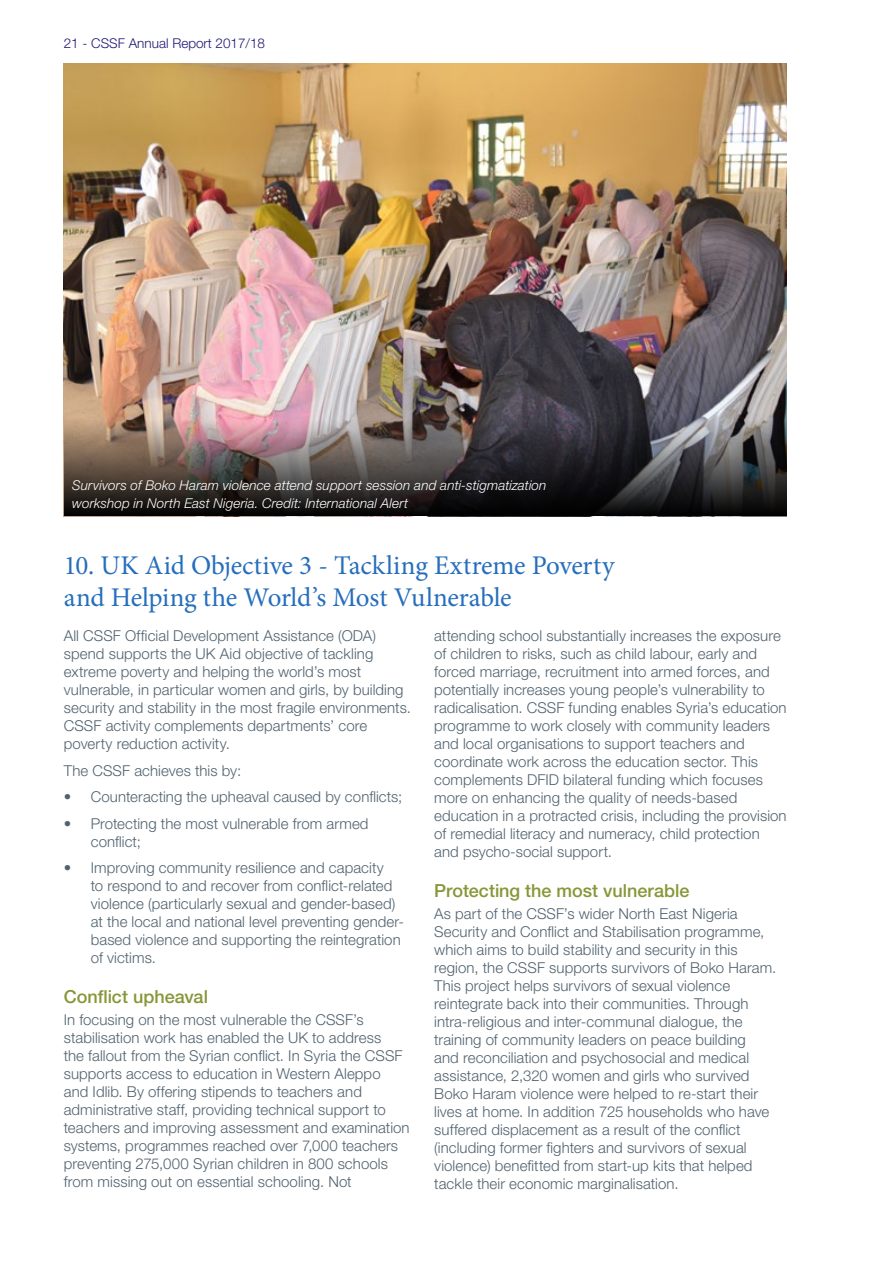
<style>
.page{position:relative;width:893px;height:1263px;background:#fff}
.page>*{position:absolute;margin:0;border:0;box-sizing:border-box;transform-origin:0 0}
.A_heading_-_Chapt_se{font:27px/32.4px "Minion Pro";letter-spacing:-.01em;color:#266ebc}
.C_heading_-_Subheadi{font:500 18px "Helvetica Neue LT Std";color:#879637}
.Body_copy{font:300 15px/18px "Helvetica Neue LT Std";letter-spacing:.005em;color:#51626f}
.t1{font:italic 300 13.5px/18px "Helvetica Neue LT Std";letter-spacing:.01em;color:#fff}
.t2{font:300 13.5px "Helvetica Neue LT Std";color:#211973}
</style>
<div class="page">
<img style="left:64px;top:64px;width:723px;height:355px">
<img style="left:64px;top:419px;width:723px;height:97px">
<p class="t2" style="left:64px;top:35px;width:203px">21 - CSSF Annual Report 2017/18</p>
<p class="t1" style="left:72px;top:476px;width:476px">Survivors of Boko Haram violence attend support session and anti-stigmatization workshop in North East Nigeria. Credit: International Alert</p>
<p class="A_heading_-_Chapt_se" style="left:64px;top:549px;width:552px">10. UK Aid Objective 3 - Tackling Extreme Poverty and Helping the World’s Most Vulnerable</p>
<p class="Body_copy" style="left:64px;top:627px;width:349px">All CSSF Official Development Assistance (ODA) spend supports the UK Aid objective of tackling extreme poverty and helping the world’s most vulnerable, in particular women and girls, by building security and stability in the most fragile environments.<br>CSSF activity complements departments’ core poverty reduction activity.</p>
<p class="Body_copy" style="left:64px;top:761px;width:179px">The CSSF achieves this by:</p>
<p class="Body_copy" style="left:64px;top:788px;width:340px">• Counteracting the upheaval caused by conflicts;</p>
<p class="Body_copy" style="left:91px;top:814px;width:279px;text-indent:-27px">• Protecting the most vulnerable from armed conflict;</p>
<p class="Body_copy" style="left:91px;top:859px;width:315px;text-indent:-27px">• Improving community resilience and capacity<br>to respond to and recover from conflict-related violence (particularly sexual and gender-based) at the local and national level preventing gender&shy;based violence and supporting the reintegration of victims.</p>
<p class="C_heading_-_Subheadi" style="left:64px;top:985px;width:146px">Conflict upheaval</p>
<p class="Body_copy" style="left:64px;top:1010px;width:347px">In focusing on the most vulnerable the CSSF’s stabilisation work has enabled the UK to address<br>the fallout from the Syrian conflict. In Syria the CSSF supports access to education in Western Aleppo<br>and Idlib. By offering stipends to teachers and administrative staff, providing technical support to teachers and improving assessment and examination systems, programmes reached over 7,000 teachers preventing 275,000 Syrian children in 800 schools from missing out on essential schooling. Not</p>
<p class="Body_copy" style="left:434px;top:627px;width:354px">attending school substantially increases the exposure of children to risks, such as child labour, early and forced marriage, recruitment into armed forces, and potentially increases young people’s vulnerability to radicalisation. CSSF funding enables Syria’s education programme to work closely with community leaders and local organisations to support teachers and coordinate work across the education sector. This complements DFID bilateral funding which focuses more on enhancing the quality of needs-based education in a protracted crisis, including the provision of remedial literacy and numeracy, child protection and psycho-social support.</p>
<p class="C_heading_-_Subheadi" style="left:434px;top:879px;width:257px">Protecting the most vulnerable</p>
<p class="Body_copy" style="left:434px;top:904px;width:343px">As part of the CSSF’s wider North East Nigeria Security and Conflict and Stabilisation programme, which aims to build stability and security in this region, the CSSF supports survivors of Boko Haram.<br>This project helps survivors of sexual violence reintegrate back into their communities. Through intra-religious and inter-communal dialogue, the training of community leaders on peace building<br>and reconciliation and psychosocial and medical assistance, 2,320 women and girls who survived Boko Haram violence were helped to re-start their lives at home. In addition 725 households who have suffered displacement as a result of the conflict (including former fighters and survivors of sexual violence) benefitted from start-up kits that helped tackle their economic marginalisation.</p>
</div>
